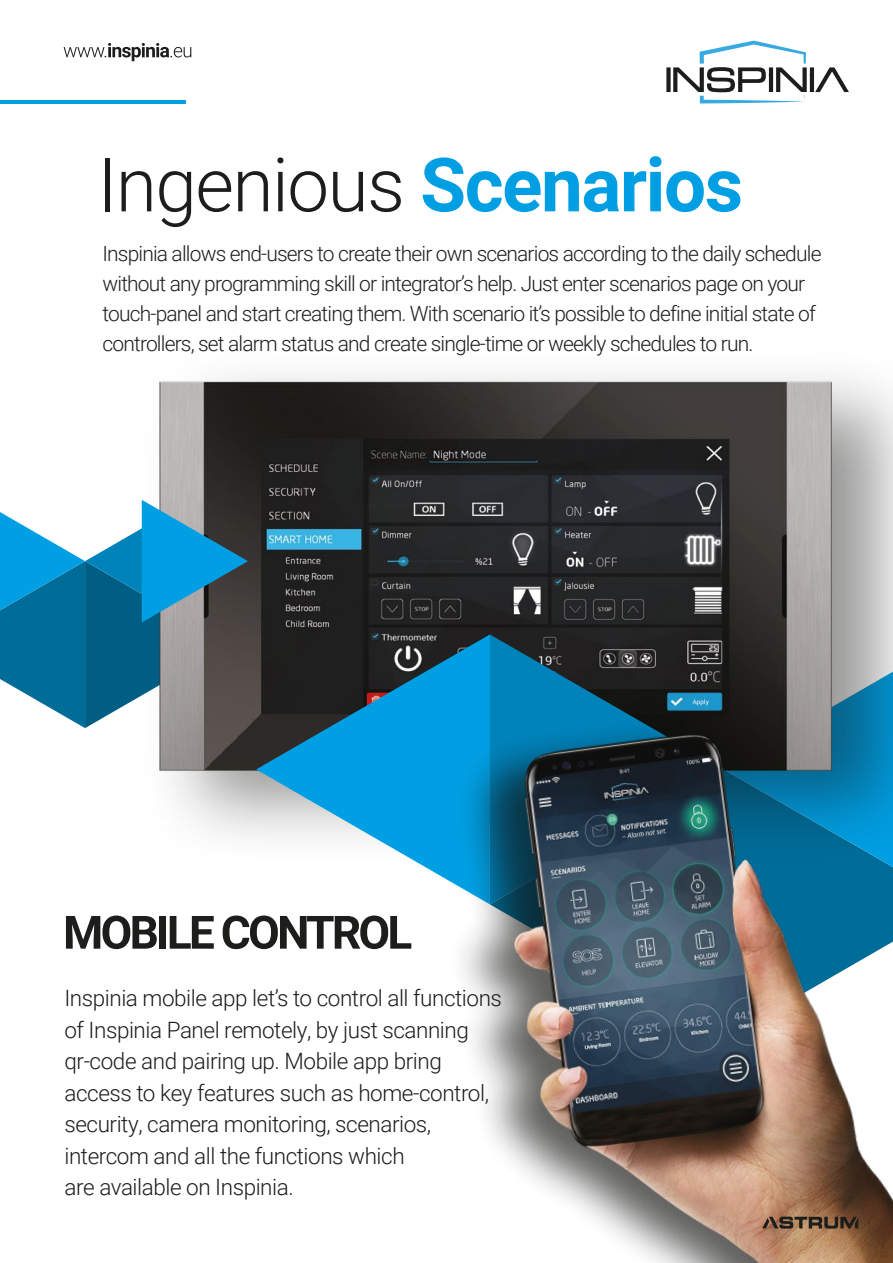
<style>
.page{position:relative;width:893px;height:1263px;background:#fff}
.page>*{position:absolute;margin:0;border:0;box-sizing:border-box;transform-origin:0 0}
.t1{font:300 74.7px "Roboto";letter-spacing:-.02em;color:#1d1d1b}
.t2{font:300 22.5px/31.5px "Roboto";letter-spacing:-.02em;color:#1d1d1b}
.t3{font:300 21px/30px "Roboto";letter-spacing:-.04em;color:#1d1d1b}
.s1{font-weight:700;color:#009fe3}
</style>
<div class="page">
<hr style="left:0;top:101px;width:186px;height:3px;background:#009fe3">
<img style="left:159px;top:374px;width:734px;height:558px">
<svg style="left:490px;top:634px;width:234px;height:8px;background:#25282a"></svg>
<svg style="left:256px;top:634px;width:234px;height:8px;background:#2b2f31"></svg>
<svg style="left:0;top:478px;width:248px;height:250px"></svg>
<svg style="left:64px;top:43px;width:127px;height:18px"></svg>
<svg style="left:666px;top:41px;width:183px;height:62px"></svg>
<svg style="left:66px;top:915px;width:91px;height:34px"></svg>
<div style="left:159px;top:916px;width:7px;height:33px;background:#1d1d1b"></div>
<svg style="left:170px;top:916px;width:44px;height:33px"></svg>
<img style="left:222px;top:642px;width:671px;height:621px">
<svg style="left:762px;top:1216px;width:96px;height:12px"></svg>
<h1 class="t1" style="left:97px;top:132px;width:647px">Ingenious <span class="s1">Scenarios</span></h1>
<p class="t3" style="left:103px;top:238px;width:720px">Inspinia allows end-users to create their own scenarios according to the daily schedule without any programming skill or integrator’s help. Just enter scenarios page on your touch-panel and start creating them. With scenario it’s possible to define initial state of controllers, set alarm status and create single-time or weekly schedules to run.</p>
<p class="t2" style="left:64px;top:982px;width:439px">Inspinia mobile app let’s to control all functions of Inspinia Panel remotely, by just scanning qr-code and pairing up. Mobile app bring access to key features such as home-control, security, camera monitoring, scenarios, intercom and all the functions which<br>are available on Inspinia.</p>
</div>
